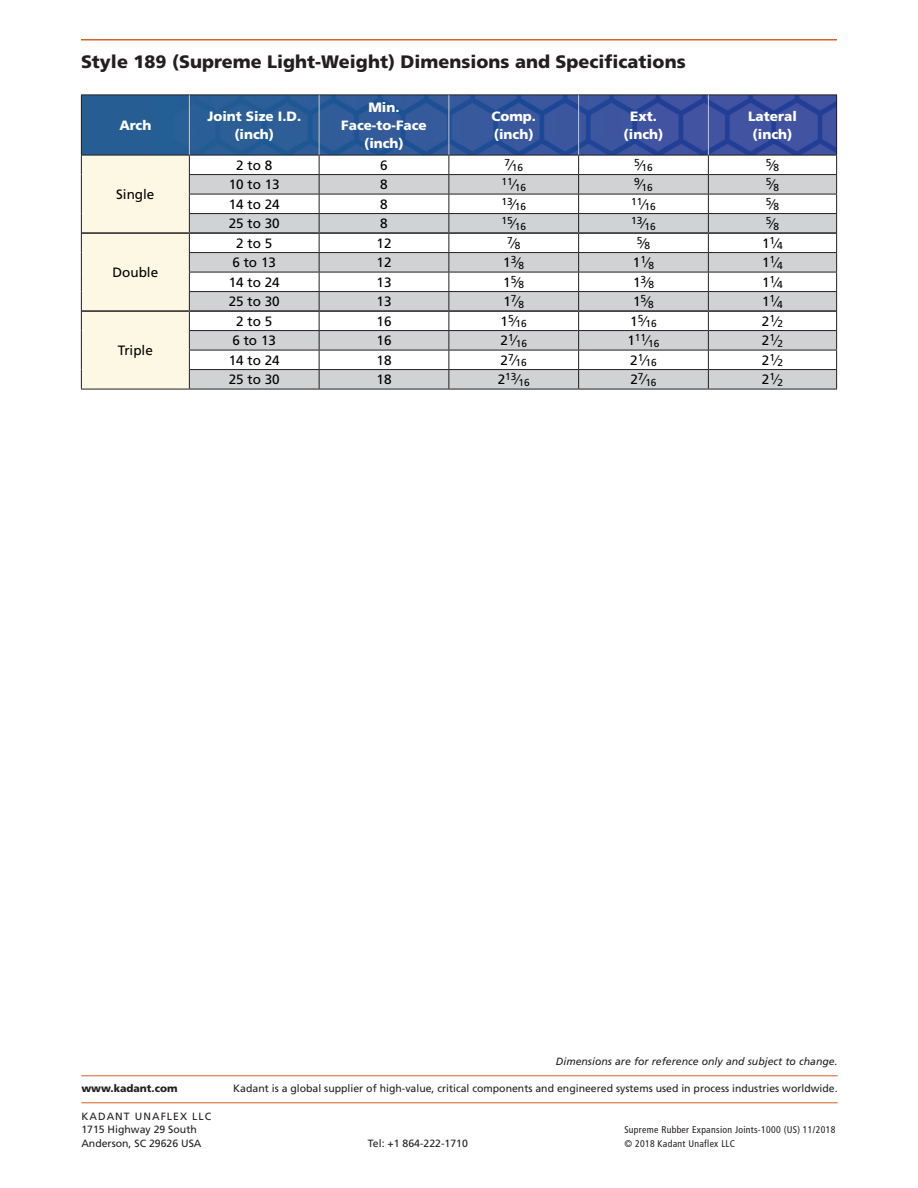
<style>
.page{position:relative;width:918px;height:1188px;background:#fff}
.page>*{position:absolute;margin:0;border:0;box-sizing:border-box;transform-origin:0 0}
.KADANT_BROCHURE_SUB{font:900 18px "Frutiger";color:#231f20}
.Rubber_Catalog_Table{font:13.5px "Frutiger LT";color:#000}
.Rubber_Catalog_Table-2{font:900 13.5px/18px "Frutiger LT";color:#fff;text-align:center}
.KADANT_BROCHURE_BOIL{font:10.5px "Frutiger LT Std";color:#231f20}
.t1{font:italic 10.5px "Frutiger LT Std";color:#231f20}
.KADANT_BROCHURE_BOIL-2{font:10.5px "Frutiger LT Std";letter-spacing:.1em;color:#231f20}
.KADANT_BROCHURE_BOIL-3{font:900 10.5px "Frutiger LT Std";color:#231f20}
.Rubber_Catalog_Table-3{font:10.2px "Frutiger LT";color:#000}
.KADANT_BROCHURE_BOIL-4{font:condensed 9.75px "Frutiger LT Std";letter-spacing:.03em;color:#231f20}
.s1{font-size:13.5px}
</style>
<div class="page">
<hr style="left:81px;top:39px;width:756px;height:1px;background:#d66127">
<img style="left:82px;top:95px;width:754px;height:60px">
<hr style="left:81px;top:94px;width:108px;height:1px;background:#231f20">
<hr style="left:81px;top:95px;width:1px;height:60px;background:#231f20">
<hr style="left:189px;top:94px;width:130px;height:1px;background:#231f20">
<hr style="left:319px;top:94px;width:130px;height:1px;background:#231f20">
<hr style="left:449px;top:94px;width:130px;height:1px;background:#231f20">
<hr style="left:579px;top:94px;width:129px;height:1px;background:#231f20">
<hr style="left:708px;top:94px;width:129px;height:1px;background:#231f20">
<hr style="left:836px;top:95px;width:1px;height:60px;background:#231f20">
<hr style="left:81px;top:389px;width:108px;height:1px;background:#231f20">
<svg style="left:81px;top:155px;width:756px;height:234px"></svg>
<hr style="left:189px;top:389px;width:130px;height:1px;background:#231f20">
<hr style="left:319px;top:389px;width:130px;height:1px;background:#231f20">
<hr style="left:449px;top:389px;width:130px;height:1px;background:#231f20">
<hr style="left:579px;top:389px;width:129px;height:1px;background:#231f20">
<hr style="left:708px;top:389px;width:129px;height:1px;background:#231f20">
<hr style="left:189px;top:232px;width:130px;height:2px;background:#231f20">
<hr style="left:319px;top:232px;width:130px;height:2px;background:#231f20">
<hr style="left:449px;top:232px;width:130px;height:2px;background:#231f20">
<hr style="left:579px;top:232px;width:129px;height:2px;background:#231f20">
<hr style="left:708px;top:232px;width:128px;height:2px;background:#231f20">
<hr style="left:189px;top:310px;width:130px;height:2px;background:#231f20">
<hr style="left:319px;top:310px;width:130px;height:2px;background:#231f20">
<hr style="left:449px;top:310px;width:130px;height:2px;background:#231f20">
<hr style="left:579px;top:310px;width:129px;height:2px;background:#231f20">
<hr style="left:708px;top:310px;width:128px;height:2px;background:#231f20">
<hr style="left:82px;top:310px;width:107px;height:2px;background:#231f20">
<hr style="left:82px;top:232px;width:107px;height:2px;background:#231f20">
<hr style="left:189px;top:95px;width:1px;height:60px;background:#c7c8ca">
<hr style="left:319px;top:95px;width:1px;height:60px;background:#c7c8ca">
<hr style="left:448px;top:95px;width:1px;height:60px;background:#c7c8ca">
<hr style="left:578px;top:95px;width:1px;height:60px;background:#c7c8ca">
<hr style="left:708px;top:95px;width:1px;height:60px;background:#c7c8ca">
<hr style="left:81px;top:1075px;width:757px;height:1px;background:#d66127">
<hr style="left:81px;top:1102px;width:757px;height:1px;background:#d66127">
<p class="KADANT_BROCHURE_SUB" style="left:81px;top:51px;width:606px">Style 189 (Supreme Light-Weight) Dimensions and Specifications</p>
<p class="Rubber_Catalog_Table-2" style="left:119px;top:117px;width:34px">Arch</p>
<p class="Rubber_Catalog_Table-2" style="left:207px;top:108px;width:95px">Joint Size I.D. (inch)</p>
<p class="Rubber_Catalog_Table-2" style="left:368px;top:99px;width:33px">Min.</p>
<p class="Rubber_Catalog_Table-2" style="left:341px;top:117px;width:87px">Face-to-Face (inch)</p>
<p class="Rubber_Catalog_Table-2" style="left:491px;top:108px;width:46px;text-align:left">Comp. (inch)</p>
<p class="Rubber_Catalog_Table-2" style="left:624px;top:108px;width:41px">Ext. (inch)</p>
<p class="Rubber_Catalog_Table-2" style="left:748px;top:108px;width:50px">Lateral</p>
<p class="Rubber_Catalog_Table-2" style="left:753px;top:126px;width:41px">(inch)</p>
<p class="Rubber_Catalog_Table" style="left:116px;top:187px;width:40px">Single</p>
<p class="Rubber_Catalog_Table" style="left:112px;top:265px;width:47px">Double</p>
<p class="Rubber_Catalog_Table" style="left:118px;top:343px;width:37px">Triple</p>
<p class="Rubber_Catalog_Table" style="left:236px;top:157px;width:38px">2 to 8</p>
<p class="Rubber_Catalog_Table" style="left:380px;top:157px;width:9px">6</p>
<p class="Rubber_Catalog_Table-3" style="left:504px;top:162px;width:20px">7<span class="s1">⁄</span>16</p>
<p class="Rubber_Catalog_Table-3" style="left:634px;top:162px;width:20px">5<span class="s1">⁄</span>16</p>
<p class="Rubber_Catalog_Table-3" style="left:766px;top:159px;width:15px">5<span class="s1">⁄</span>8</p>
<p class="Rubber_Catalog_Table" style="left:229px;top:177px;width:53px">10 to 13</p>
<p class="Rubber_Catalog_Table" style="left:380px;top:177px;width:9px">8</p>
<p class="Rubber_Catalog_Table-3" style="left:501px;top:178px;width:26px">11<span class="s1">⁄</span>16</p>
<p class="Rubber_Catalog_Table-3" style="left:634px;top:181px;width:20px">9<span class="s1">⁄</span>16</p>
<p class="Rubber_Catalog_Table-3" style="left:766px;top:178px;width:15px">5<span class="s1">⁄</span>8</p>
<p class="Rubber_Catalog_Table" style="left:229px;top:196px;width:53px">14 to 24</p>
<p class="Rubber_Catalog_Table" style="left:380px;top:196px;width:9px">8</p>
<p class="Rubber_Catalog_Table-3" style="left:501px;top:198px;width:26px">13<span class="s1">⁄</span>16</p>
<p class="Rubber_Catalog_Table-3" style="left:631px;top:198px;width:26px">11<span class="s1">⁄</span>16</p>
<p class="Rubber_Catalog_Table-3" style="left:766px;top:198px;width:15px">5<span class="s1">⁄</span>8</p>
<p class="Rubber_Catalog_Table" style="left:229px;top:216px;width:53px">25 to 30</p>
<p class="Rubber_Catalog_Table" style="left:380px;top:216px;width:9px">8</p>
<p class="Rubber_Catalog_Table-3" style="left:502px;top:217px;width:26px">15<span class="s1">⁄</span>16</p>
<p class="Rubber_Catalog_Table-3" style="left:631px;top:217px;width:26px">13<span class="s1">⁄</span>16</p>
<p class="Rubber_Catalog_Table-3" style="left:766px;top:217px;width:15px">5<span class="s1">⁄</span>8</p>
<p class="Rubber_Catalog_Table" style="left:236px;top:235px;width:38px">2 to 5</p>
<p class="Rubber_Catalog_Table" style="left:376px;top:235px;width:17px">12</p>
<p class="Rubber_Catalog_Table-3" style="left:507px;top:237px;width:15px">7<span class="s1">⁄</span>8</p>
<p class="Rubber_Catalog_Table-3" style="left:637px;top:237px;width:15px">5<span class="s1">⁄</span>8</p>
<p class="Rubber_Catalog_Table" style="left:762px;top:235px;width:22px">1<sup>1</sup>⁄<sub>4</sub></p>
<p class="Rubber_Catalog_Table" style="left:232px;top:255px;width:45px">6 to 13</p>
<p class="Rubber_Catalog_Table" style="left:376px;top:255px;width:17px">12</p>
<p class="Rubber_Catalog_Table" style="left:503px;top:255px;width:22px">1<sup>3</sup>⁄<sub>8</sub></p>
<p class="Rubber_Catalog_Table" style="left:633px;top:255px;width:23px">1<sup>1</sup>⁄<sub>8</sub></p>
<p class="Rubber_Catalog_Table" style="left:762px;top:255px;width:22px">1<sup>1</sup>⁄<sub>4</sub></p>
<p class="Rubber_Catalog_Table" style="left:229px;top:274px;width:53px">14 to 24</p>
<p class="Rubber_Catalog_Table" style="left:376px;top:274px;width:17px">13</p>
<p class="Rubber_Catalog_Table" style="left:503px;top:274px;width:22px">1<sup>5</sup>⁄<sub>8</sub></p>
<p class="Rubber_Catalog_Table" style="left:633px;top:274px;width:22px">1<sup>3</sup>⁄<sub>8</sub></p>
<p class="Rubber_Catalog_Table" style="left:762px;top:274px;width:22px">1<sup>1</sup>⁄<sub>4</sub></p>
<p class="Rubber_Catalog_Table" style="left:229px;top:294px;width:53px">25 to 30</p>
<p class="Rubber_Catalog_Table" style="left:376px;top:294px;width:17px">13</p>
<p class="Rubber_Catalog_Table" style="left:503px;top:294px;width:22px">1<sup>7</sup>⁄<sub>8</sub></p>
<p class="Rubber_Catalog_Table" style="left:633px;top:294px;width:22px">1<sup>5</sup>⁄<sub>8</sub></p>
<p class="Rubber_Catalog_Table" style="left:762px;top:294px;width:22px">1<sup>1</sup>⁄<sub>4</sub></p>
<p class="Rubber_Catalog_Table" style="left:236px;top:313px;width:38px">2 to 5</p>
<p class="Rubber_Catalog_Table" style="left:376px;top:313px;width:17px">16</p>
<p class="Rubber_Catalog_Table-3" style="left:501px;top:318px;width:28px"><span class="s1">1</span>5<span class="s1">⁄</span>16</p>
<p class="Rubber_Catalog_Table-3" style="left:630px;top:318px;width:28px"><span class="s1">1</span>5<span class="s1">⁄</span>16</p>
<p class="Rubber_Catalog_Table" style="left:762px;top:313px;width:23px">2<sup>1</sup>⁄<sub>2</sub></p>
<p class="Rubber_Catalog_Table" style="left:232px;top:333px;width:45px">6 to 13</p>
<p class="Rubber_Catalog_Table" style="left:376px;top:333px;width:17px">16</p>
<p class="Rubber_Catalog_Table-3" style="left:501px;top:337px;width:28px"><span class="s1">2</span>1<span class="s1">⁄</span>16</p>
<p class="Rubber_Catalog_Table-3" style="left:627px;top:334px;width:34px"><span class="s1">1</span>11<span class="s1">⁄</span>16</p>
<p class="Rubber_Catalog_Table" style="left:762px;top:333px;width:23px">2<sup>1</sup>⁄<sub>2</sub></p>
<p class="Rubber_Catalog_Table" style="left:229px;top:352px;width:53px">14 to 24</p>
<p class="Rubber_Catalog_Table" style="left:376px;top:352px;width:17px">18</p>
<p class="Rubber_Catalog_Table-3" style="left:501px;top:357px;width:28px"><span class="s1">2</span>7<span class="s1">⁄</span>16</p>
<p class="Rubber_Catalog_Table-3" style="left:630px;top:357px;width:28px"><span class="s1">2</span>1<span class="s1">⁄</span>16</p>
<p class="Rubber_Catalog_Table" style="left:762px;top:352px;width:23px">2<sup>1</sup>⁄<sub>2</sub></p>
<p class="Rubber_Catalog_Table" style="left:229px;top:372px;width:53px">25 to 30</p>
<p class="Rubber_Catalog_Table" style="left:376px;top:372px;width:17px">18</p>
<p class="Rubber_Catalog_Table-3" style="left:498px;top:373px;width:34px"><span class="s1">2</span>13<span class="s1">⁄</span>16</p>
<p class="Rubber_Catalog_Table-3" style="left:630px;top:376px;width:28px"><span class="s1">2</span>7<span class="s1">⁄</span>16</p>
<p class="Rubber_Catalog_Table" style="left:762px;top:372px;width:23px">2<sup>1</sup>⁄<sub>2</sub></p>
<p class="t1" style="left:556px;top:1055px;width:283px">Dimensions are for reference only and subject to change.</p>
<p class="KADANT_BROCHURE_BOIL-3" style="left:81px;top:1082px;width:98px">www.kadant.com</p>
<p class="KADANT_BROCHURE_BOIL" style="left:233px;top:1082px;width:606px">Kadant is a global supplier of high-value, critical components and engineered systems used in process industries worldwide.</p>
<p class="KADANT_BROCHURE_BOIL-2" style="left:81px;top:1110px;width:131px">KADANT UNAFLEX LLC</p>
<p class="KADANT_BROCHURE_BOIL" style="left:81px;top:1123px;width:117px">1715 Highway 29 South</p>
<p class="KADANT_BROCHURE_BOIL-4" style="left:624px;top:1124px;width:212px">Supreme Rubber Expansion Joints-1000 (US) 11/2018</p>
<p class="KADANT_BROCHURE_BOIL" style="left:81px;top:1137px;width:122px">Anderson, SC 29626 USA</p>
<p class="KADANT_BROCHURE_BOIL" style="left:368px;top:1137px;width:102px">Tel: +1 864-222-1710</p>
<p class="KADANT_BROCHURE_BOIL-4" style="left:624px;top:1138px;width:112px">© 2018 Kadant Unaflex LLC</p>
</div>
